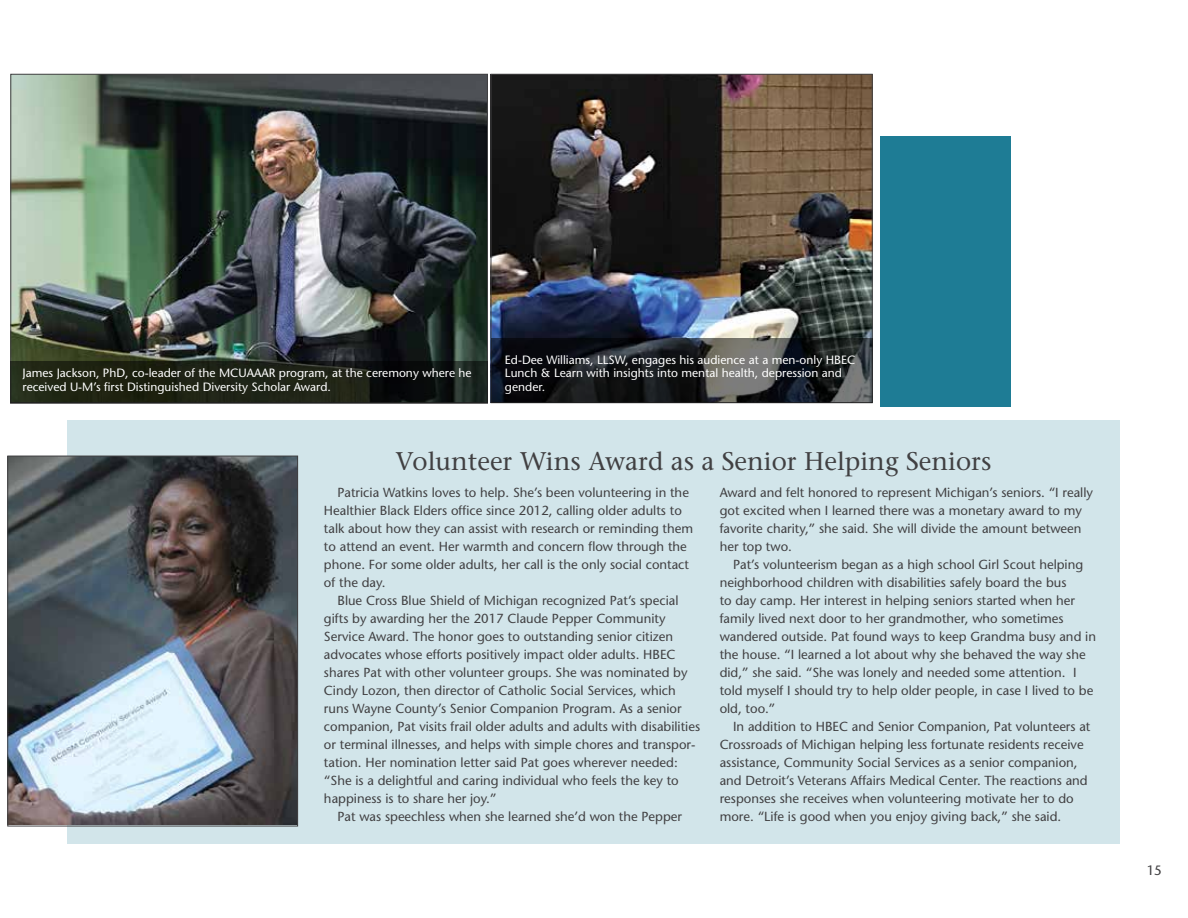
<style>
.page{position:relative;width:1188px;height:918px;background:#fff}
.page>*{position:absolute;margin:0;border:0;box-sizing:border-box;transform-origin:0 0}
.t1{font:25.5px "Stone Serif";color:#414042}
.t2{font:13.5px "Stone Sans";color:#414042}
.t3{font:13.2px/18px "Stone Sans";color:#414042}
.t4{font:12px/13.5px "Stone Sans";color:#fff}
</style>
<div class="page">
<hr style="left:0;top:444px;width:1px;height:51px;background:#000">
<div style="left:68px;top:420px;width:1052px;height:424px;background:#d2e5ea"></div>
<img style="left:10px;top:458px;width:286px;height:366px">
<div style="left:8px;top:456px;width:290px;height:370px;border:1px solid #414042"></div>
<img style="left:493px;top:76px;width:377px;height:263px">
<div style="left:880px;top:136px;width:131px;height:271px;background:#1e7c95"></div>
<img style="left:13px;top:76px;width:473px;height:286px">
<svg style="left:491px;top:339px;width:381px;height:64px;background:#282a2d"></svg>
<svg style="left:11px;top:362px;width:477px;height:42px;background:#1c2116"></svg>
<p class="t4" style="left:23px;top:366px;width:451px">James Jackson, PhD, co-leader of the MCUAAAR program, at the ceremony where he received U-M’s first Distinguished Diversity Scholar Award.</p>
<p class="t4" style="left:505px;top:353px;width:352px">Ed-Dee Williams, LLSW, engages his audience at a men-only HBEC<br>Lunch &amp; Learn with insights into mental health, depression and gender.</p>
<h1 class="t1" style="left:396px;top:446px;width:597px">Volunteer Wins Award as a Senior Helping Seniors</h1>
<p class="t3" style="left:324px;top:483px;width:371px;text-indent:14px">Patricia Watkins loves to help. She’s been volunteering in the Healthier Black Elders office since 2012, calling older adults to talk about how they can assist with research or reminding them to attend an event. Her warmth and concern flow through the phone. For some older adults, her call is the only social contact of the day.</p>
<p class="t3" style="left:324px;top:591px;width:378px;text-indent:14px">Blue Cross Blue Shield of Michigan recognized Pat’s special gifts by awarding her the 2017 Claude Pepper Community Service Award. The honor goes to outstanding senior citizen advocates whose efforts positively impact older adults. HBEC shares Pat with other volunteer groups. She was nominated by Cindy Lozon, then director of Catholic Social Services, which runs Wayne County’s Senior Companion Program. As a senior companion, Pat visits frail older adults and adults with disabilities or terminal illnesses, and helps with simple chores and transpor&shy;tation. Her nomination letter said Pat goes wherever needed: “She is a delightful and caring individual who feels the key to happiness is to share her joy.”</p>
<p class="t3" style="left:338px;top:807px;width:346px">Pat was speechless when she learned she’d won the Pepper</p>
<p class="t3" style="left:720px;top:483px;width:375px">Award and felt honored to represent Michigan’s seniors. “I really got excited when I learned there was a monetary award to my favorite charity,” she said. She will divide the amount between her top two.</p>
<p class="t3" style="left:720px;top:555px;width:378px;text-indent:14px">Pat’s volunteerism began as a high school Girl Scout helping neighborhood children with disabilities safely board the bus<br>to day camp. Her interest in helping seniors started when her family lived next door to her grandmother, who sometimes wandered outside. Pat found ways to keep Grandma busy and in the house. “I learned a lot about why she behaved the way she did,” she said. “She was lonely and needed some attention. I told myself I should try to help older people, in case I lived to be old, too.”</p>
<p class="t3" style="left:720px;top:717px;width:372px;text-indent:14px">In addition to HBEC and Senior Companion, Pat volunteers at Crossroads of Michigan helping less fortunate residents receive assistance, Community Social Services as a senior companion, and Detroit’s Veterans Affairs Medical Center. The reactions and responses she receives when volunteering motivate her to do more. “Life is good when you enjoy giving back,” she said.</p>
<p class="t2" style="left:1147px;top:862px;width:17px">15</p>
</div>
